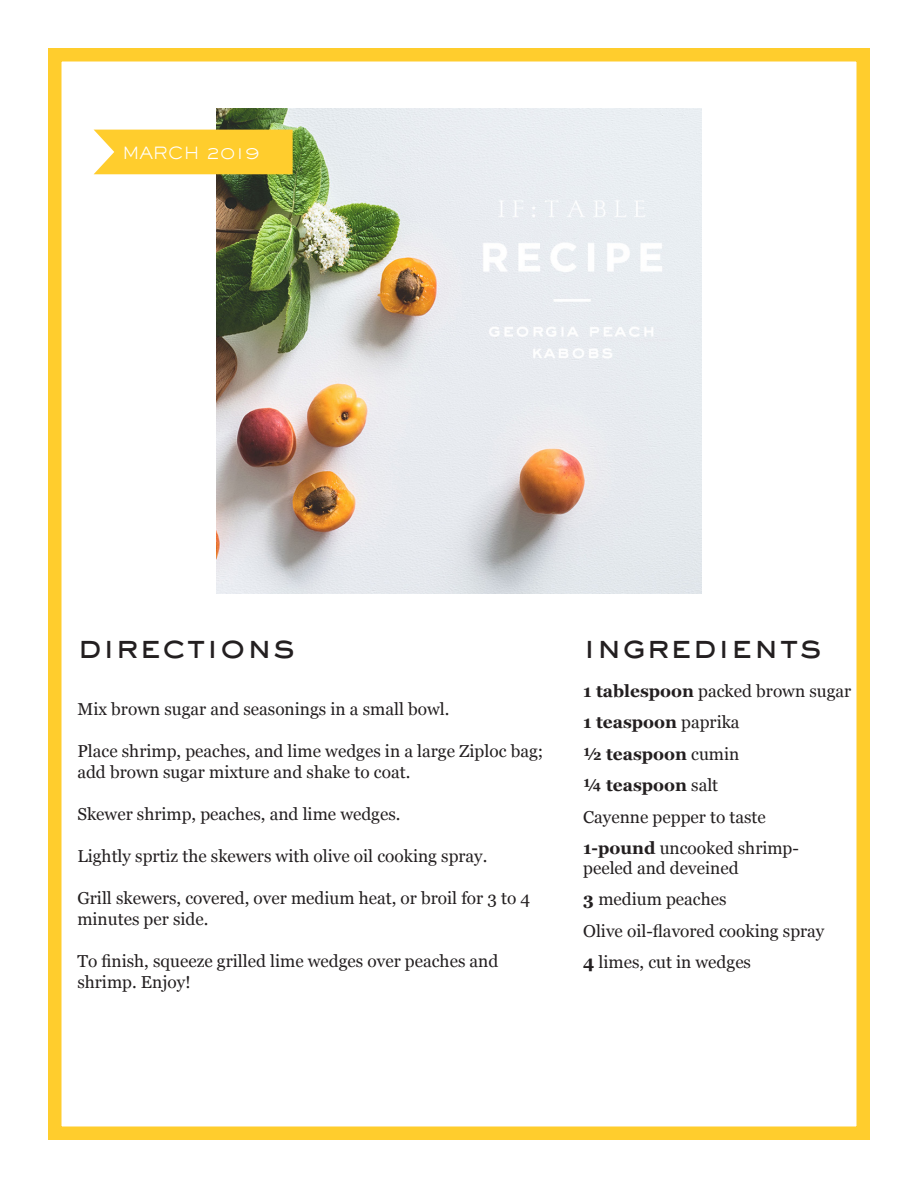
<style>
.page{position:relative;width:918px;height:1188px;background:#fff}
.page>*{position:absolute;margin:0;border:0;box-sizing:border-box;transform-origin:0 0}
.t1{font:33px "Sackers Gothic Medium AT";color:#231f20}
.t2{font:17.25px/21px "Georgia";color:#231f20}
.t3{font:700 17.25px "Georgia";color:#231f20}
.t4{font:16.5px "Sackers Gothic Light AT";color:#fff}
.s1{font-weight:700}
.s2{font-weight:400}
</style>
<div class="page">
<img style="left:216px;top:108px;width:486px;height:486px">
<div style="left:48px;top:48px;width:822px;height:1092px;border:14px solid #ffcd2d"></div>
<div style="left:94px;top:130px;width:199px;height:44px;background:#ffcd2d"></div>
<p class="t4" style="left:123px;top:141px;width:139px">MARCH 2019</p>
<p class="t1" style="left:77px;top:624px;width:220px">directions</p>
<p class="t2" style="left:77px;top:698px;width:373px">Mix brown sugar and seasonings in a small bowl.</p>
<p class="t2" style="left:77px;top:740px;width:467px">Place shrimp, peaches, and lime wedges in a large Ziploc bag; add brown sugar mixture and shake to coat.</p>
<p class="t2" style="left:77px;top:803px;width:325px">Skewer shrimp, peaches, and lime wedges.</p>
<p class="t2" style="left:77px;top:845px;width:412px">Lightly sprtiz the skewers with olive oil cooking spray.</p>
<p class="t2" style="left:77px;top:887px;width:454px">Grill skewers, covered, over medium heat, or broil for 3 to 4 minutes per side.</p>
<p class="t2" style="left:77px;top:950px;width:423px">To finish, squeeze grilled lime wedges over peaches and shrimp. Enjoy!</p>
<p class="t1" style="left:583px;top:624px;width:240px">ingredients</p>
<p class="t2" style="left:583px;top:680px;width:270px"><span class="s1">1 tablespoon</span> packed brown sugar</p>
<p class="t3" style="left:583px;top:709px;width:158px">1 teaspoon <span class="s2">paprika</span></p>
<p class="t3" style="left:583px;top:741px;width:158px">½ teaspoon <span class="s2">cumin</span></p>
<p class="t3" style="left:583px;top:772px;width:137px">¼ teaspoon <span class="s2">salt</span></p>
<p class="t2" style="left:583px;top:806px;width:184px">Cayenne pepper to taste</p>
<p class="t2" style="left:583px;top:838px;width:217px;line-height:19.5px"><span class="s1">1-pound</span> uncooked shrimp&shy;peeled and deveined</p>
<p class="t2" style="left:583px;top:888px;width:145px"><span class="s1">3</span> medium peaches</p>
<p class="t2" style="left:583px;top:920px;width:243px">Olive oil-flavored cooking spray</p>
<p class="t2" style="left:583px;top:951px;width:169px"><span class="s1">4</span> limes, cut in wedges</p>
</div>
